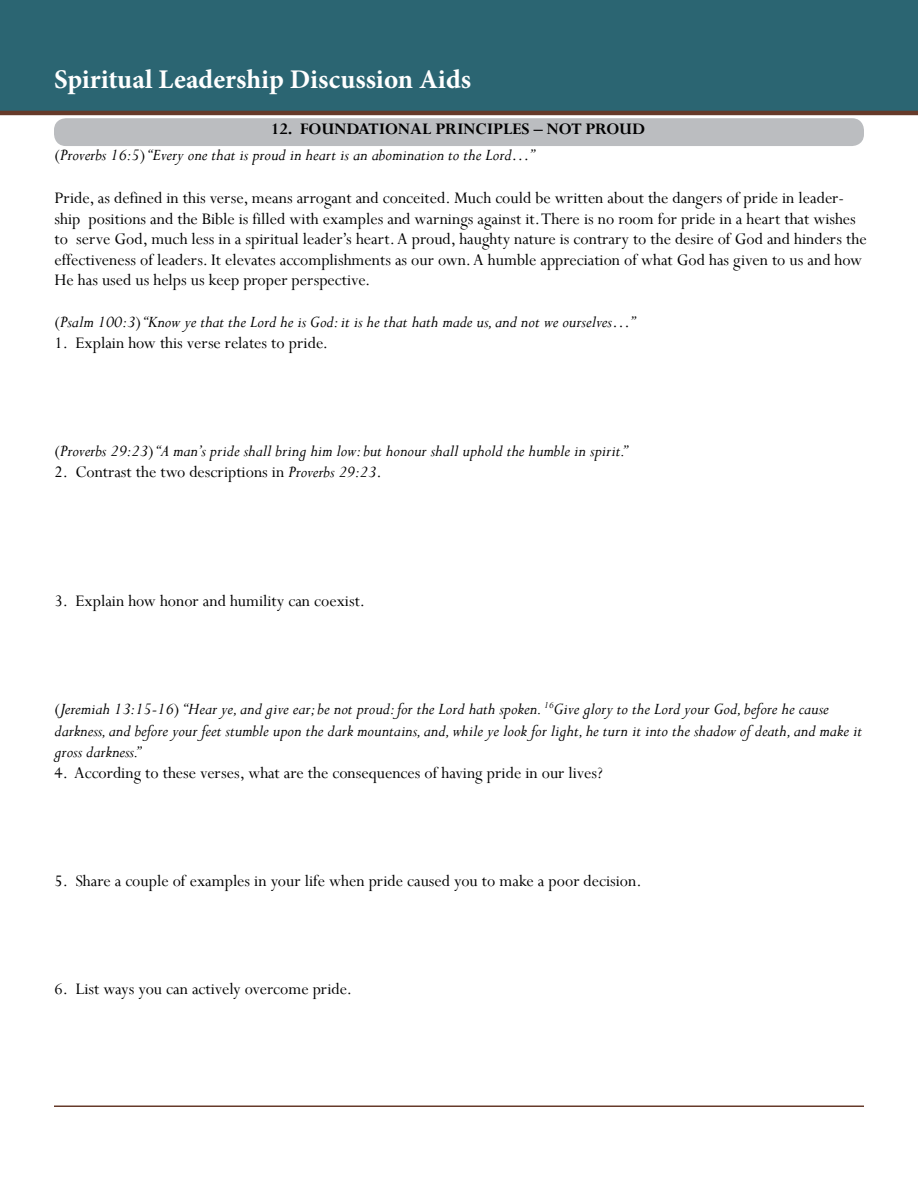
<style>
.page{position:relative;width:918px;height:1188px;background:#fff}
.page>*{position:absolute;margin:0;border:0;box-sizing:border-box;transform-origin:0 0}
.Paragraph_Style1{font:700 27px "Minion Pro";color:#fff}
.Paragraph_Style4{font:18px/20.5px "Perpetua";color:#000}
.Paragraph_Style8{font:italic 18px/20.5px "Perpetua";color:#000}
.Paragraph_Style22{font:18px "Perpetua";color:#000}
.Paragraph_Style13{font:italic 18px "Perpetua";color:#000}
.Paragraph_Style3{font:italic 18px "Perpetua";color:#000}
.Paragraph_Style16{font:18px "Perpetua";color:#000}
.Paragraph_Style1-2{font:18px "Perpetua";color:#000}
.Paragraph_Style1-3{font:700 18px "Perpetua";color:#000}
.s1{font-style:normal}
.s2{font-style:italic}
</style>
<div class="page">
<div style="left:0;top:0;width:918px;height:113px;background:#2b6572"></div>
<hr style="left:0;top:111px;width:918px;height:4px;background:#663a2a">
<div style="left:54px;top:118px;width:810px;height:28px;background:#bbbdc0"></div>
<hr style="left:54px;top:1106px;width:810px;height:1px;background:#663a2a">
<p class="Paragraph_Style1" style="left:54px;top:60px;width:419px">Spiritual Leadership Discussion Aids</p>
<p class="Paragraph_Style1-3" style="left:271px;top:118px;width:375px">12. FOUNDATIONAL PRINCIPLES – NOT PROUD</p>
<p class="Paragraph_Style3" style="left:55px;top:144px;width:481px"><span class="s1">(</span>Proverbs 16:5<span class="s1">)</span> “Every one that is proud in heart is an abomination to the Lord…”</p>
<p class="Paragraph_Style4" style="left:55px;top:187px;width:814px">Pride, as defined in this verse, means arrogant and conceited. Much could be written about the dangers of pride in leader&shy;ship positions and the Bible is filled with examples and warnings against it. There is no room for pride in a heart that wishes to serve God, much less in a spiritual leader’s heart. A proud, haughty nature is contrary to the desire of God and hinders the effectiveness of leaders. It elevates accomplishments as our own. A humble appreciation of what God has given to us and how He has used us helps us keep proper perspective.</p>
<p class="Paragraph_Style8" style="left:55px;top:311px;width:582px"><span class="s1">(</span>Psalm 100:3<span class="s1">)</span> “Know ye that the Lord he is God: it is he that hath made us, and not we ourselves…”</p>
<p class="Paragraph_Style22" style="left:55px;top:332px;width:275px">1. Explain how this verse relates to pride.</p>
<p class="Paragraph_Style8" style="left:55px;top:440px;width:574px"><span class="s1">(</span>Proverbs 29:23<span class="s1">)</span> “A man’s pride shall bring him low: but honour shall uphold the humble in spirit.”</p>
<p class="Paragraph_Style16" style="left:55px;top:461px;width:329px">2. Contrast the two descriptions in <span class="s2">Proverbs 29:23</span>.</p>
<p class="Paragraph_Style22" style="left:55px;top:590px;width:312px">3. Explain how honor and humility can coexist.</p>
<p class="Paragraph_Style13" style="left:55px;top:698px;width:776px"><span class="s1">(</span>Jeremiah 13:15-16<span class="s1">)</span> “Hear ye, and give ear; be not proud: for the Lord hath spoken. <sup>16</sup>Give glory to the Lord your God, before he cause</p>
<p class="Paragraph_Style8" style="left:55px;top:720px;width:809px">darkness, and before your feet stumble upon the dark mountains, and, while ye look for light, he turn it into the shadow of death, and make it gross darkness.”</p>
<p class="Paragraph_Style22" style="left:55px;top:761px;width:550px">4. According to these verses, what are the consequences of having pride in our lives?</p>
<p class="Paragraph_Style22" style="left:55px;top:869px;width:589px">5. Share a couple of examples in your life when pride caused you to make a poor decision.</p>
<p class="Paragraph_Style1-2" style="left:55px;top:977px;width:299px">6. List ways you can actively overcome pride.</p>
</div>
